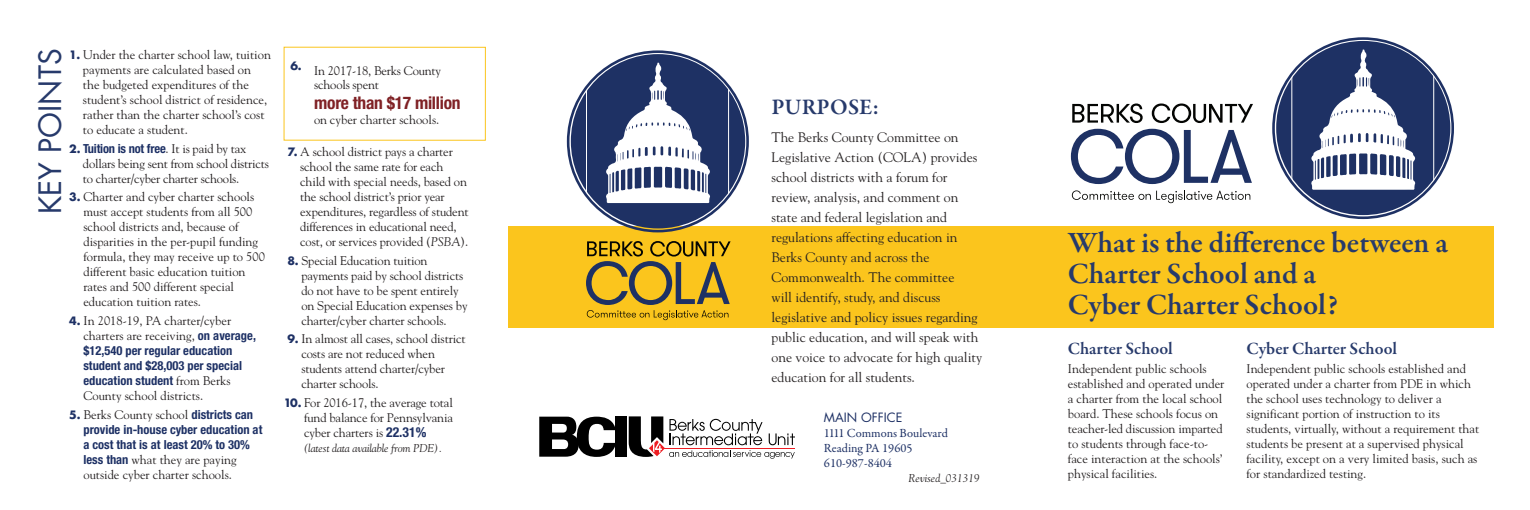
<style>
.page{position:relative;width:1530px;height:510px;background:#fff}
.page>*{position:absolute;margin:0;border:0;box-sizing:border-box;transform-origin:0 0}
.t1{font:600 30px/31px "Garamond Premr Pro";letter-spacing:-.005em;color:#273a6b}
.t2{font:30px "Futura";color:#273a6b}
.t3{font:600 22.5px "Garamond Premr Pro";letter-spacing:.005em;color:#273a6b}
.t4{font:600 17.5px "Garamond Premr Pro";letter-spacing:-.005em;color:#273a6b}
.t5{font:700 condensed 17.5px "Helvetica Neue";letter-spacing:-.015em;color:#7f2125}
.t6{font:13.75px/20px "Goudy";color:#231f20}
.t7{font:12.5px/15px "Goudy";color:#231f20}
.t8{font:700 condensed 12.5px/15px "Helvetica Neue";color:#1e3165}
.t9{font:12.5px/15px "Garamond Premr Pro";color:#1e3165}
.t10{font:12.5px "Futura";color:#1e3165}
.t11{font:italic 11.25px "Goudy";letter-spacing:-.01em;color:#231f20}
.t12{font:700 11.25px "Futura";color:#1e3165}
.s1{font-family:"Futura";font-weight:700;font-size:11.25px;color:#1e3165}
.s2{font-family:"Futura";font-stretch:normal;font-size:11.25px}
.s3{font-family:"Goudy";font-weight:400;font-stretch:normal;color:#231f20}
.s4{font-family:"Helvetica Neue";font-weight:700;font-stretch:condensed;color:#1e3165}
.s5{font-style:italic}
.s6{font-family:"Helvetica Neue";font-weight:700;font-stretch:condensed;font-size:13.75px;color:#1e3165}
</style>
<div class="page">
<div style="left:509px;top:226px;width:985px;height:102px;background:#fbc51d"></div>
<svg style="left:1272px;top:37px;width:182px;height:182px;fill:#1e3164"></svg>
<svg style="left:1071px;top:129px;width:181px;height:55px"></svg>
<svg style="left:1072px;top:104px;width:71px;height:19px"></svg>
<svg style="left:1152px;top:104px;width:101px;height:19px"></svg>
<svg style="left:1072px;top:190px;width:178px;height:13px"></svg>
<svg style="left:539px;top:417px;width:77px;height:40px"></svg>
<div style="left:616px;top:417px;width:11px;height:40px;background:#000"></div>
<svg style="left:629px;top:416px;width:166px;height:43px"></svg>
<svg style="left:586px;top:241px;width:145px;height:79px"></svg>
<svg style="left:567px;top:50px;width:182px;height:182px;fill:#1e3164"></svg>
<div style="left:284px;top:47px;width:202px;height:94px;border:1px solid #fbc51d"></div>
<p class="t7" style="left:83px;top:47px;width:189px;text-indent:-14px"><span class="s1">1.</span> Under the charter school law, tuition payments are calculated based on<br>the budgeted expenditures of the student’s school district of residence, rather than the charter school’s cost to educate a student.</p>
<p class="t8" style="left:69px;top:142px;width:179px"><span class="s2">2.</span> Tuition is not free<span class="s3">. It is paid by tax</span></p>
<p class="t7" style="left:83px;top:156px;width:188px">dollars being sent from school districts to charter/cyber charter schools.</p>
<p class="t7" style="left:83px;top:190px;width:183px;text-indent:-14px"><span class="s1">3.</span> Charter and cyber charter schools must accept students from all 500 school districts and, because of disparities in the per-pupil funding formula, they may receive up to 500 different basic education tuition rates and 500 different special education tuition rates.</p>
<p class="t7" style="left:83px;top:313px;width:174px;text-indent:-14px"><span class="s1">4.</span> In 2018-19, PA charter/cyber charters are receiving, <span class="s4">on average,</span></p>
<p class="t8" style="left:83px;top:344px;width:160px">$12,540 per regular education student and $28,003 per special education student <span class="s3">from Berks</span></p>
<p class="t7" style="left:83px;top:388px;width:121px">County school districts.</p>
<p class="t7" style="left:69px;top:407px;width:186px"><span class="s1">5.</span> Berks County school <span class="s4">districts can</span></p>
<p class="t8" style="left:83px;top:423px;width:180px">provide in-house cyber education at a cost that is at least 20% to 30%</p>
<p class="t7" style="left:83px;top:452px;width:155px"><span class="s4">less than</span> what they are paying outside cyber charter schools.</p>
<h1 class="t2" style="left:36px;top:214px;width:167px;rotate:-90deg">KEY POINTS</h1>
<p class="t12" style="left:290px;top:58px;width:13px">6.</p>
<p class="t7" style="left:314px;top:64px;width:128px;line-height:13.8px">In 2017-18, Berks County schools spent</p>
<h3 class="t5" style="left:314px;top:97px;width:148px">more than $17 million</h3>
<p class="t7" style="left:314px;top:112px;width:127px">on cyber charter schools.</p>
<p class="t7" style="left:300px;top:144px;width:170px;text-indent:-13px"><span class="s1">7.</span> A school district pays a charter school the same rate for each child with special needs, based on the school district’s prior year expenditures, regardless of student differences in educational need, cost, or services provided (<span class="s5">PSBA</span>).</p>
<p class="t7" style="left:301px;top:253px;width:168px;text-indent:-14px"><span class="s1">8.</span> Special Education tuition payments paid by school districts do not have to be spent entirely on Special Education expenses by charter/cyber charter schools.</p>
<p class="t7" style="left:301px;top:331px;width:166px;text-indent:-14px"><span class="s1">9.</span> In almost all cases, school district costs are not reduced when students attend charter/cyber charter schools.</p>
<p class="t7" style="left:304px;top:395px;width:150px;text-align:justify;text-indent:-20px"><span class="s1">10.</span> For 2016-17, the average total fund balance for Pennsylvania cyber charters is <span class="s6">22.31%</span></p>
<p class="t11" style="left:304px;top:442px;width:140px">(latest data available from PDE).</p>
<h2 class="t3" style="left:772px;top:98px;width:109px">PURPOSE:</h2>
<p class="t6" style="left:772px;top:127px;width:212px">The Berks County Committee on Legislative Action (COLA) provides school districts with a forum for review, analysis, and comment on state and federal legislation and regulations affecting education in Berks County and across the Commonwealth. The committee<br>will identify, study, and discuss legislative and policy issues regarding public education, and will speak with one voice to advocate for high quality education for all students.</p>
<p class="t10" style="left:824px;top:412px;width:80px">MAIN OFFICE</p>
<p class="t9" style="left:824px;top:427px;width:126px">1111 Commons Boulevard<br>Reading PA 19605<br>610-987-8404</p>
<p class="t11" style="left:908px;top:472px;width:73px">Revised_031319</p>
<h1 class="t1" style="left:1068px;top:229px;width:382px">What is the difference between a<br>Charter School and a<br>Cyber Charter School?</h1>
<h3 class="t4" style="left:1068px;top:342px;width:107px">Charter School</h3>
<p class="t7" style="left:1068px;top:361px;width:158px">Independent public schools established and operated under a charter from the local school board. These schools focus on teacher-led discussion imparted to students through face-to&shy;face interaction at the schools’ physical facilities.</p>
<h3 class="t4" style="left:1247px;top:342px;width:152px">Cyber Charter School</h3>
<p class="t7" style="left:1247px;top:361px;width:234px">Independent public schools established and operated under a charter from PDE in which the school uses technology to deliver a significant portion of instruction to its students, virtually, without a requirement that students be present at a supervised physical facility, except on a very limited basis, such as for standardized testing.</p>
</div>
